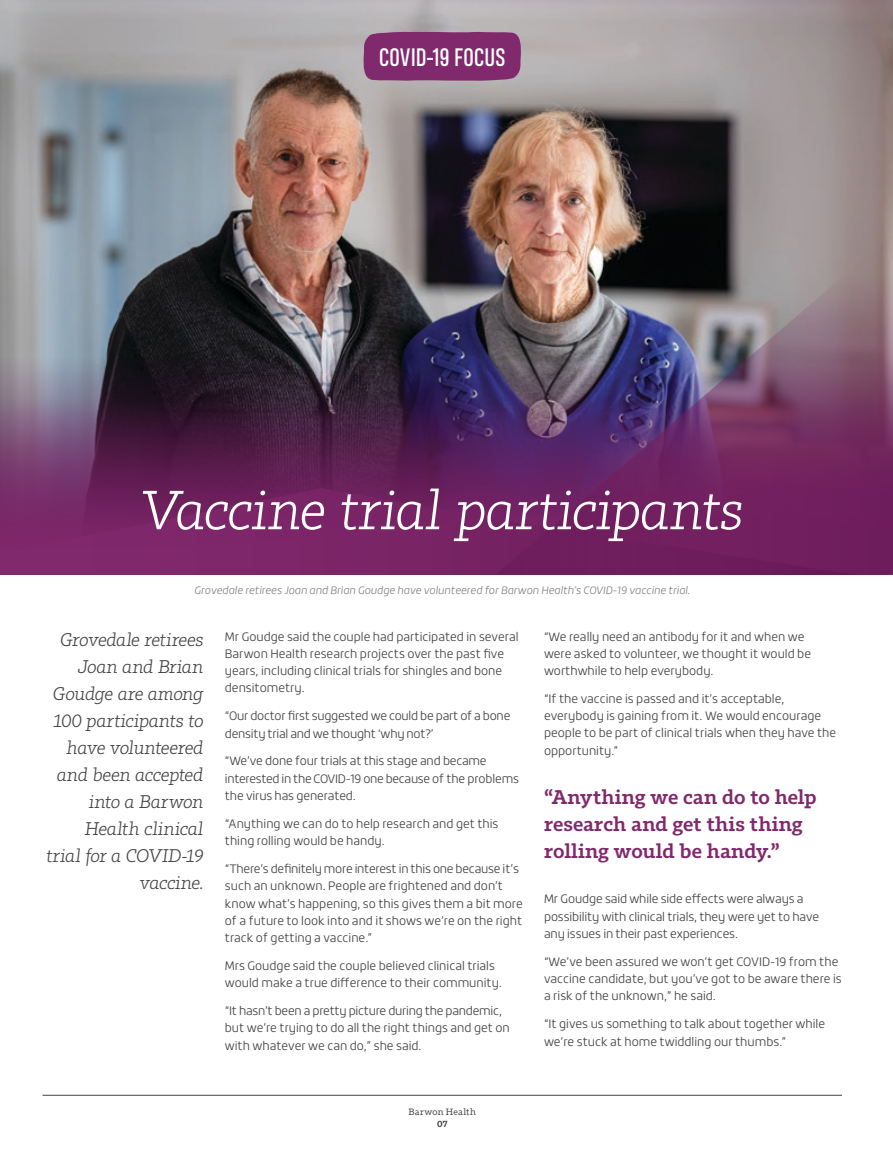
<style>
.page{position:relative;width:893px;height:1149px;background:#fff}
.page>*{position:absolute;margin:0;border:0;box-sizing:border-box;transform-origin:0 0}
.t1{font:italic 300 54px "Tabac Slab";letter-spacing:-.005em;color:#fff}
.t2{font:24px "Heading Pro";letter-spacing:.01em;color:#fff}
.t3{font:600 19.5px/27px "Tabac Slab";letter-spacing:-.005em;color:#81296d}
.t4{font:italic 300 18px/27px "Tabac Slab";letter-spacing:-.01em;color:#414142;text-align:right}
.t5{font:300 12px/17.2px "Roihu";color:#414142}
.t6{font:300 12px/17.2px "Roihu";letter-spacing:-.02em;color:#414142}
.t7{font:italic 300 10.5px "Roihu";color:#808285}
.t8{font:9px "Tabac Slab";letter-spacing:.02em;color:#414142}
.t9{font:600 9px "Tabac Slab";color:#414142}
</style>
<div class="page">
<img style="left:0;top:0;width:892px;height:233px">
<svg style="left:0;top:233px;width:435px;height:341px;background:#5b4559"></svg>
<img style="left:435px;top:233px;width:457px;height:341px">
<svg style="left:86px;top:488px;width:788px;height:86px;background:#742162"></svg>
<hr style="left:892px;top:0;width:1px;height:1148px;background:#feeadc">
<svg style="left:363px;top:32px;width:159px;height:49px;background:#833070"></svg>
<hr style="left:43px;top:1094px;width:799px;height:1px;background:#414142">
<h2 class="t2" style="left:379px;top:43px;width:128px">COVID-19 FOCUS</h2>
<h1 class="t1" style="left:140px;top:482px;width:605px">Vaccine trial participants</h1>
<p class="t7" style="left:194px;top:584px;width:498px">Grovedale retirees Joan and Brian Goudge have volunteered for Barwon Health’s COVID-19 vaccine trial.</p>
<h3 class="t4" style="left:46px;top:626px;width:159px">Grovedale retirees<br>Joan and Brian<br>Goudge are among<br>100 participants to have volunteered and been accepted into a Barwon<br>Health clinical trial for a COVID-19 vaccine.</h3>
<p class="t5" style="left:225px;top:627px;width:295px">Mr Goudge said the couple had participated in several Barwon Health research projects over the past five years, including clinical trials for shingles and bone densitometry.</p>
<p class="t6" style="left:225px;top:707px;width:287px">“Our doctor first suggested we could be part of a bone density trial and we thought ‘why not?’</p>
<p class="t5" style="left:225px;top:752px;width:296px">“We’ve done four trials at this stage and became interested in the COVID-19 one because of the problems the virus has generated.</p>
<p class="t5" style="left:225px;top:814px;width:275px">“Anything we can do to help research and get this thing rolling would be handy.</p>
<p class="t5" style="left:225px;top:860px;width:299px">“There’s definitely more interest in this one because it’s such an unknown. People are frightened and don’t know what’s happening, so this gives them a bit more of a future to look into and it shows we’re on the right track of getting a vaccine.”</p>
<p class="t5" style="left:225px;top:956px;width:279px">Mrs Goudge said the couple believed clinical trials would make a true difference to their community.</p>
<p class="t5" style="left:225px;top:1002px;width:286px">“It hasn’t been a pretty picture during the pandemic, but we’re trying to do all the right things and get on with whatever we can do,” she said.</p>
<p class="t5" style="left:544px;top:627px;width:269px">“We really need an antibody for it and when we were asked to volunteer, we thought it would be worthwhile to help everybody.</p>
<p class="t5" style="left:544px;top:690px;width:294px">“If the vaccine is passed and it’s acceptable, everybody is gaining from it. We would encourage people to be part of clinical trials when they have the opportunity.”</p>
<h3 class="t3" style="left:544px;top:783px;width:274px">“Anything we can do to help research and get this thing rolling would be handy.”</h3>
<p class="t5" style="left:544px;top:890px;width:277px">Mr Goudge said while side effects were always a possibility with clinical trials, they were yet to have any issues in their past experiences.</p>
<p class="t5" style="left:544px;top:952px;width:299px">“We’ve been assured we won’t get COVID-19 from the vaccine candidate, but you’ve got to be aware there is a risk of the unknown,” he said.</p>
<p class="t5" style="left:544px;top:1015px;width:282px">“It gives us something to talk about together while we’re stuck at home twiddling our thumbs.”</p>
<p class="t8" style="left:409px;top:1106px;width:69px">Barwon Health</p>
<p class="t9" style="left:437px;top:1118px;width:12px">07</p>
</div>
